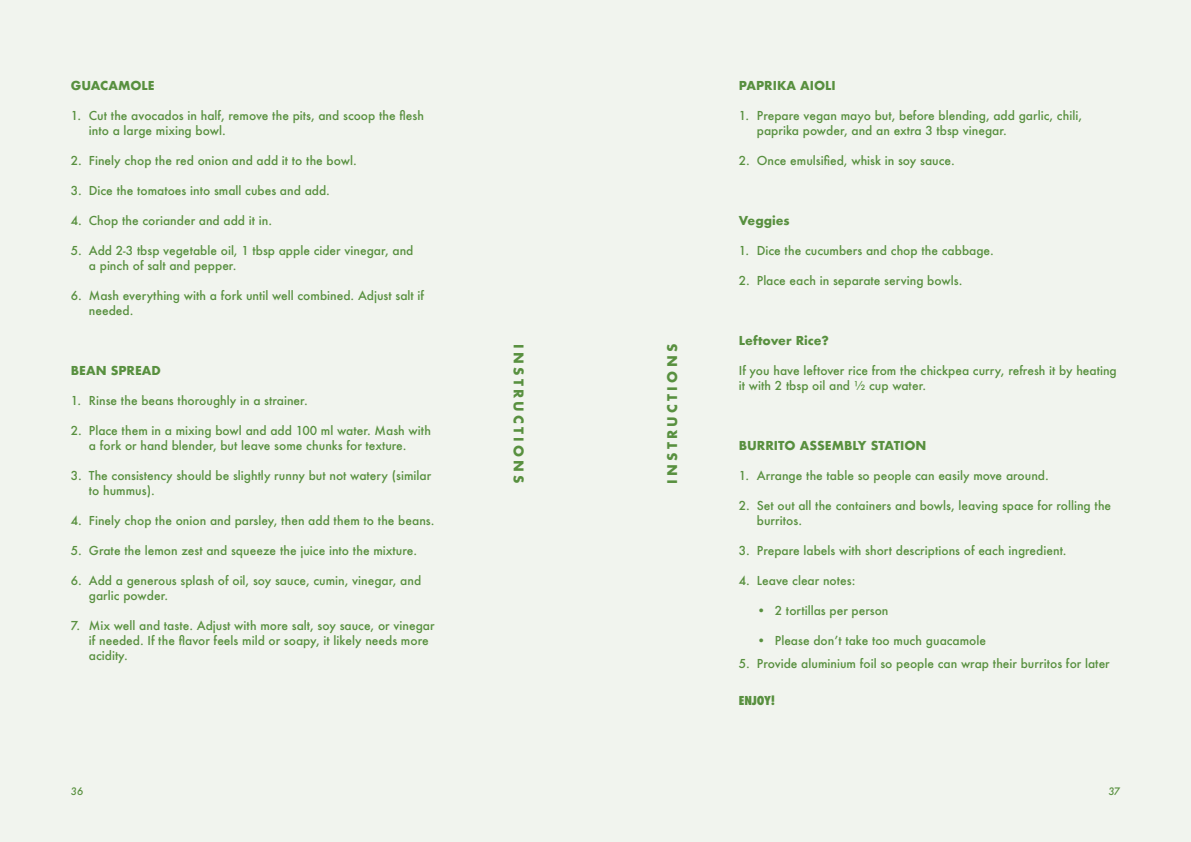
<style>
.page{position:relative;width:1191px;height:842px;background:#f1f4ee}
.page>*{position:absolute;margin:0;border:0;box-sizing:border-box;transform-origin:0 0}
.t1{font:700 13px "Futura";letter-spacing:.25em;color:#58903f}
.t2{font:500 12px/15px "Futura";color:#58903f}
.t3{font:700 12px "Futura";color:#58903f}
.t4{font:800 condensed 12px "Futura";color:#58903f}
.t5{font:italic 500 10px "Futura";color:#58903f}
</style>
<div class="page">
<p class="t3" style="left:71px;top:80px;width:85px">GUACAMOLE</p>
<p class="t2" style="left:89px;top:109px;width:336px;text-indent:-18px">1. Cut the avocados in half, remove the pits, and scoop the flesh into a large mixing bowl.</p>
<p class="t2" style="left:71px;top:154px;width:287px">2. Finely chop the red onion and add it to the bowl.</p>
<p class="t2" style="left:71px;top:184px;width:260px">3. Dice the tomatoes into small cubes and add.</p>
<p class="t2" style="left:71px;top:214px;width:203px">4. Chop the coriander and add it in.</p>
<p class="t2" style="left:89px;top:244px;width:326px;text-indent:-18px">5. Add 2-3 tbsp vegetable oil, 1 tbsp apple cider vinegar, and a pinch of salt and pepper.</p>
<p class="t2" style="left:89px;top:289px;width:337px;text-indent:-18px">6. Mash everything with a fork until well combined. Adjust salt if needed.</p>
<p class="t3" style="left:71px;top:365px;width:92px">BEAN SPREAD</p>
<p class="t2" style="left:71px;top:394px;width:238px">1. Rinse the beans thoroughly in a strainer.</p>
<p class="t2" style="left:71px;top:424px;width:361px;text-align:center">2. Place them in a mixing bowl and add 100 ml water. Mash with a fork or hand blender, but leave some chunks for texture.</p>
<p class="t2" style="left:89px;top:469px;width:344px;text-indent:-18px">3. The consistency should be slightly runny but not watery (similar to hummus).</p>
<p class="t2" style="left:71px;top:514px;width:365px">4. Finely chop the onion and parsley, then add them to the beans.</p>
<p class="t2" style="left:71px;top:544px;width:348px">5. Grate the lemon zest and squeeze the juice into the mixture.</p>
<p class="t2" style="left:89px;top:574px;width:334px;text-indent:-18px">6. Add a generous splash of oil, soy sauce, cumin, vinegar, and garlic powder.</p>
<p class="t2" style="left:89px;top:619px;width:347px;text-indent:-18px">7. Mix well and taste. Adjust with more salt, soy sauce, or vinegar if needed. If the flavor feels mild or soapy, it likely needs more acidity.</p>
<p class="t1" style="left:524px;top:344px;width:141px;rotate:90deg">INSTRUCTIONS</p>
<p class="t1" style="left:666px;top:484px;width:141px;rotate:-90deg">INSTRUCTIONS</p>
<p class="t3" style="left:739px;top:80px;width:98px">PAPRIKA AIOLI</p>
<p class="t2" style="left:757px;top:109px;width:327px;text-indent:-18px">1. Prepare vegan mayo but, before blending, add garlic, chili, paprika powder, and an extra 3 tbsp vinegar.</p>
<p class="t2" style="left:739px;top:154px;width:217px">2. Once emulsified, whisk in soy sauce.</p>
<p class="t3" style="left:739px;top:215px;width:52px">Veggies</p>
<p class="t2" style="left:739px;top:244px;width:257px">1. Dice the cucumbers and chop the cabbage.</p>
<p class="t2" style="left:739px;top:274px;width:225px">2. Place each in separate serving bowls.</p>
<p class="t3" style="left:739px;top:335px;width:92px">Leftover Rice?</p>
<p class="t2" style="left:739px;top:364px;width:379px">If you have leftover rice from the chickpea curry, refresh it by heating it with 2 tbsp oil and ½ cup water.</p>
<p class="t3" style="left:739px;top:440px;width:189px">BURRITO ASSEMBLY STATION</p>
<p class="t2" style="left:739px;top:469px;width:311px">1. Arrange the table so people can easily move around.</p>
<p class="t2" style="left:757px;top:499px;width:356px;text-indent:-18px">2. Set out all the containers and bowls, leaving space for rolling the burritos.</p>
<p class="t2" style="left:739px;top:544px;width:329px">3. Prepare labels with short descriptions of each ingredient.</p>
<p class="t2" style="left:739px;top:574px;width:118px">4. Leave clear notes:</p>
<p class="t2" style="left:757px;top:604px;width:133px">• 2 tortillas per person</p>
<p class="t2" style="left:757px;top:634px;width:231px">• Please donʼt take too much guacamole</p>
<p class="t2" style="left:739px;top:657px;width:372px">5. Provide aluminium foil so people can wrap their burritos for later</p>
<p class="t4" style="left:739px;top:695px;width:38px">ENJOY!</p>
<p class="t5" style="left:71px;top:787px;width:14px">36</p>
<p class="t5" style="left:1108px;top:787px;width:13px">37</p>
</div>
